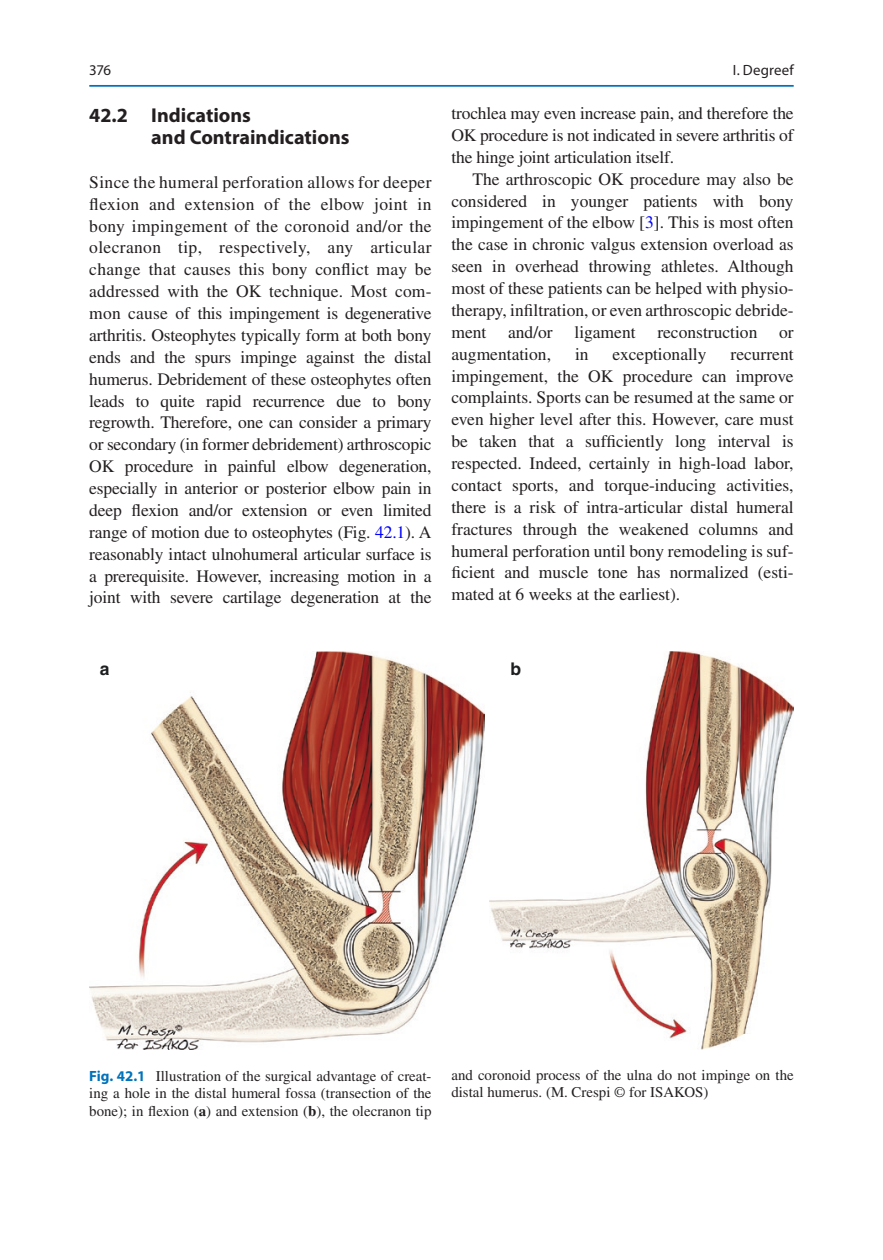
<style>
.page{position:relative;width:883px;height:1260px;background:#fff}
.page>*{position:absolute;margin:0;border:0;box-sizing:border-box;transform-origin:0 0}
.t1{font:700 20.12px/21.9px "Myriad Pro";color:#231f20}
.t2{font:17.5px/21.9px "Times LT Std";color:#231f20;text-align:justify}
.t3{font:700 17.5px "Helvetica";color:#1d1e1f}
.t4{font:14.88px/17.5px "Times LT Std";color:#231f20;text-align:justify}
.t5{font:14.88px "Myriad Pro Regular 2";letter-spacing:.015em;color:#231f20}
.t6{font:14.88px "Myriad Pro";color:#231f20}
.s1{color:#00f}
.s2{font-family:"Myriad Pro";font-weight:700;color:#0073bc}
.s3{font-weight:700}
</style>
<div class="page">
<img style="left:90px;top:651px;width:394px;height:399px">
<img style="left:489px;top:651px;width:304px;height:399px">
<hr style="left:89px;top:85px;width:705px;height:2px;background:#0073bc">
<p class="t6" style="left:89px;top:61px;width:23px">376</p>
<p class="t1" style="left:151px;top:104px;width:200px;text-indent:-62px">42.2 Indications<br>and Contraindications</p>
<p class="t2" style="left:89px;top:171px;width:344px">Since the humeral perforation allows for deeper flexion and extension of the elbow joint in bony impingement of the coronoid and/or the olecranon tip, respectively, any articular change that causes this bony conflict may be addressed with the OK technique. Most com&shy;mon cause of this impingement is degenerative arthritis. Osteophytes typically form at both bony ends and the spurs impinge against the distal humerus. Debridement of these osteophytes often leads to quite rapid recurrence due to bony regrowth. Therefore, one can consider a primary or secondary (in former debridement) arthroscopic OK procedure in painful elbow degeneration, especially in anterior or posterior elbow pain in deep flexion and/or extension or even limited range of motion due to osteophytes (Fig. <span class="s1">42.1</span>). A reasonably intact ulnohumeral articular surface is a prerequisite. However, increasing motion in a joint with severe cartilage degeneration at the</p>
<p class="t5" style="left:733px;top:61px;width:62px">I. Degreef</p>
<p class="t2" style="left:451px;top:102px;width:344px">trochlea may even increase pain, and therefore the OK procedure is not indicated in severe arthritis of the hinge joint articulation itself.</p>
<p class="t2" style="left:451px;top:168px;width:344px;text-indent:21px">The arthroscopic OK procedure may also be considered in younger patients with bony impingement of the elbow [<span class="s1">3</span>]. This is most often the case in chronic valgus extension overload as seen in overhead throwing athletes. Although most of these patients can be helped with physio&shy;therapy, infiltration, or even arthroscopic debride&shy;ment and/or ligament reconstruction or augmentation,</p>
<p class="t2" style="left:575px;top:343px;width:15px">in</p>
<p class="t2" style="left:613px;top:343px;width:96px">exceptionally</p>
<p class="t2" style="left:451px;top:343px;width:344px;text-indent:279px">recurrent impingement, the OK procedure can improve complaints. Sports can be resumed at the same or even higher level after this. However, care must be taken that a sufficiently long interval is respected. Indeed, certainly in high-load labor, contact sports, and torque-inducing activities, there is a risk of intra-articular distal humeral fractures through the weakened columns and humeral perforation until bony remodeling is suf&shy;ficient and muscle tone has normalized (esti&shy;mated at 6 weeks at the earliest).</p>
<p class="t3" style="left:100px;top:658px;width:11px">a</p>
<p class="t3" style="left:510px;top:658px;width:12px">b</p>
<p class="t4" style="left:89px;top:1067px;width:344px"><span class="s2">Fig. 42.1</span> Illustration of the surgical advantage of creat&shy;ing a hole in the distal humeral fossa (transection of the bone); in flexion (<span class="s3">a</span>) and extension (<span class="s3">b</span>), the olecranon tip</p>
<p class="t4" style="left:451px;top:1066px;width:344px">and coronoid process of the ulna do not impinge on the distal humerus. (M. Crespi © for ISAKOS)</p>
</div>
